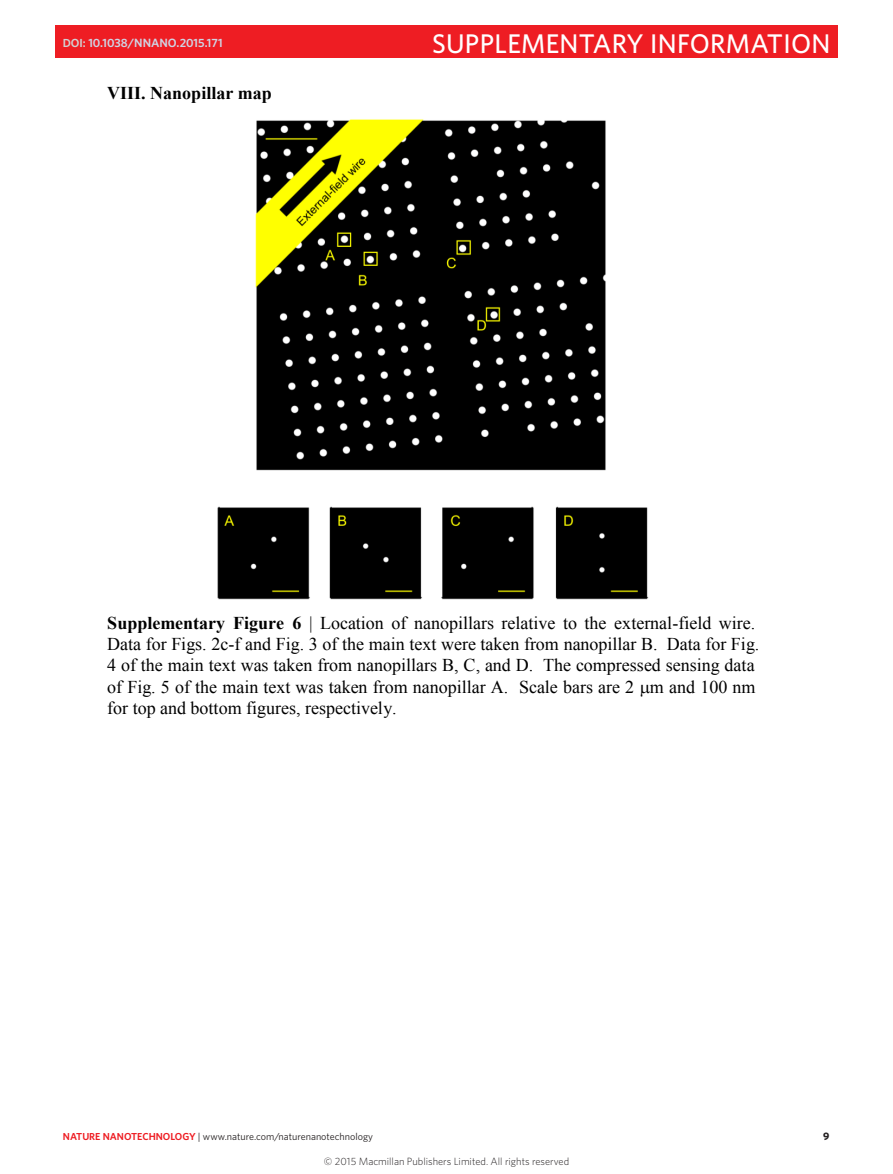
<style>
.page{position:relative;width:893px;height:1174px;background:#fff}
.page>*{position:absolute;margin:0;border:0;box-sizing:border-box;transform-origin:0 0}
.t1{font:500 27px "Whitney";letter-spacing:.01em;color:#fff}
.t2{font:18px/21px "Times New Roman";color:#000}
.t3{font:700 18px "Times New Roman";color:#000}
.t4{font:600 12px "Whitney";color:#cfd4e4}
.t5{font:700 10.8px "Whitney";color:#231f20}
.t6{font:300 10.5px "Whitney";color:#231f20}
.t7{font:10.2px "Whitney";color:#231f20}
.s1{font-size:11.7px;color:#d1d2d4}
.s2{font-weight:700}
.s3{font-weight:600;color:#ee1d23}
</style>
<div class="page">
<img style="left:217px;top:119px;width:432px;height:481px">
<div style="left:55px;top:25px;width:783px;height:33px;background:#ee1d23"></div>
<p class="t4" style="left:63px;top:35px;width:161px"><span class="s1">DOI:</span> 10.1038/NNANO.2015.171</p>
<h1 class="t1" style="left:432px;top:25px;width:400px">SUPPLEMENTARY INFORMATION</h1>
<p class="t3" style="left:107px;top:80px;width:166px">VIII. Nanopillar map</p>
<p class="t2" style="left:107px;top:612px;width:654px"><span class="s2">Supplementary Figure 6</span> | Location of nanopillars relative to the external-field wire.<br>Data for Figs. 2c-f and Fig. 3 of the main text were taken from nanopillar B. Data for Fig.<br>4 of the main text was taken from nanopillars B, C, and D. The compressed sensing data of Fig. 5 of the main text was taken from nanopillar A. Scale bars are 2 m and 100 nm for top and bottom figures, respectively.</p>
<p class="t7" style="left:63px;top:1129px;width:312px"><span class="s3">NATURE NANOTECHNOLOGY</span> | www.nature.com/naturenanotechnology</p>
<p class="t5" style="left:823px;top:1128px;width:8px">9</p>
<p class="t6" style="left:324px;top:1154px;width:247px">© 2015 Macmillan Publishers Limited. All rights reserved</p>
</div>
